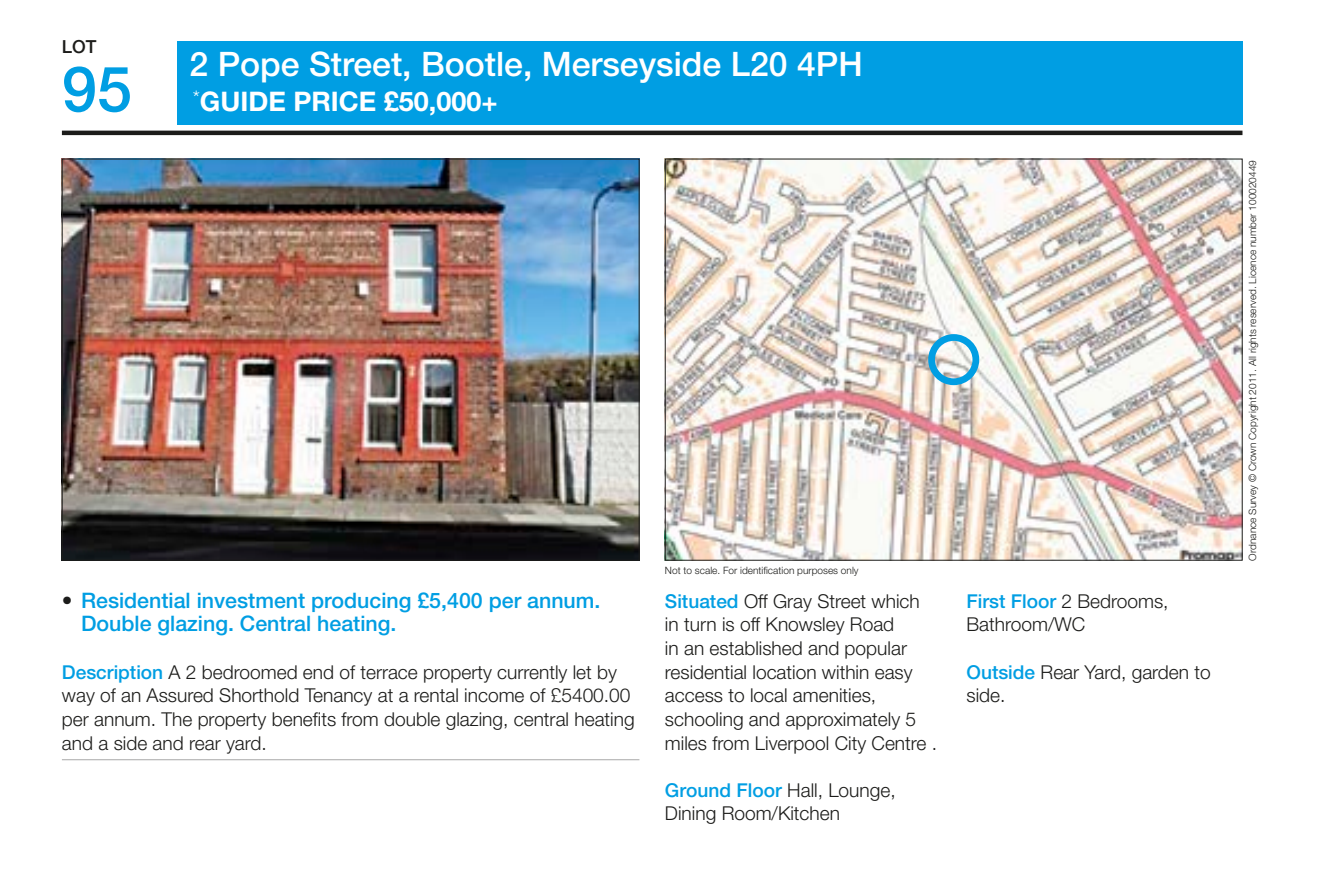
<style>
.page{position:relative;width:1338px;height:881px;background:#fff}
.page>*{position:absolute;margin:0;border:0;box-sizing:border-box;transform-origin:0 0}
.t1{font:500 63px "Helvetica Neue LT Std";color:#009ee3}
.t2{font:500 33.75px "Helvetica Neue LT Std";color:#fff}
.t3{font:700 27px "Helvetica Neue LT Std";color:#fff}
.t4{font:500 21.38px/23.6px "Helvetica Neue LT Std";color:#009ee3}
.t5{font:300 19.12px/23.6px "Helvetica Neue LT Std";color:#1c1c1a}
.t6{font:500 18px "Helvetica Neue LT Std";color:#1c1c1a}
.t7{font:300 10.12px "Helvetica Neue LT Std";color:#1c1c1a}
.s1{color:#1c1c1a}
.s2{font-weight:500;color:#009ee3}
</style>
<div class="page">
<div style="left:177px;top:41px;width:1065px;height:84px;background:#009ee3"></div>
<img style="left:64px;top:161px;width:573px;height:397px">
<img style="left:667px;top:161px;width:573px;height:397px">
<hr style="left:62px;top:131px;width:1180px;height:4px;background:#1c1c1a">
<hr style="left:62px;top:759px;width:577px;height:1px;background:#b2b2b2">
<div style="left:928px;top:334px;width:51px;height:51px;border:7px solid #009ee3;border-radius:50%"></div>
<p class="t6" style="left:62px;top:36px;width:36px">LOT</p>
<h1 class="t1" style="left:62px;top:51px;width:72px">95</h1>
<h2 class="t2" style="left:189px;top:44px;width:674px">2 Pope Street, Bootle, Merseyside L20 4PH</h2>
<h3 class="t3" style="left:193px;top:85px;width:306px"><sup>*</sup>GUIDE PRICE £50,000+</h3>
<p class="t4" style="left:81px;top:588px;width:521px;text-indent:-19px"><span class="s1">•</span> Residential investment producing £5,400 per annum.<br>Double glazing. Central heating.</p>
<p class="t5" style="left:62px;top:659px;width:574px"><span class="s2">Description</span> A 2 bedroomed end of terrace property currently let by way of an Assured Shorthold Tenancy at a rental income of £5400.00 per annum. The property benefits from double glazing, central heating and a side and rear yard.</p>
<p class="t7" style="left:665px;top:564px;width:195px">Not to scale. For identification purposes only</p>
<p class="t5" style="left:665px;top:589px;width:274px"><span class="s2">Situated</span> Off Gray Street which in turn is off Knowsley Road<br>in an established and popular residential location within easy access to local amenities, schooling and approximately 5 miles from Liverpool City Centre .</p>
<p class="t5" style="left:665px;top:778px;width:232px"><span class="s2">Ground Floor</span> Hall, Lounge,<br>Dining Room/Kitchen</p>
<p class="t5" style="left:966px;top:589px;width:203px"><span class="s2">First Floor</span> 2 Bedrooms,<br>Bathroom/WC</p>
<p class="t5" style="left:966px;top:659px;width:246px"><span class="s2">Outside</span> Rear Yard, garden to side.</p>
<p class="t7" style="left:1246px;top:560px;width:402px;rotate:-90deg">Ordnance Survey © Crown Copyright 2011. All rights reserved. Licence number 100020449</p>
</div>
